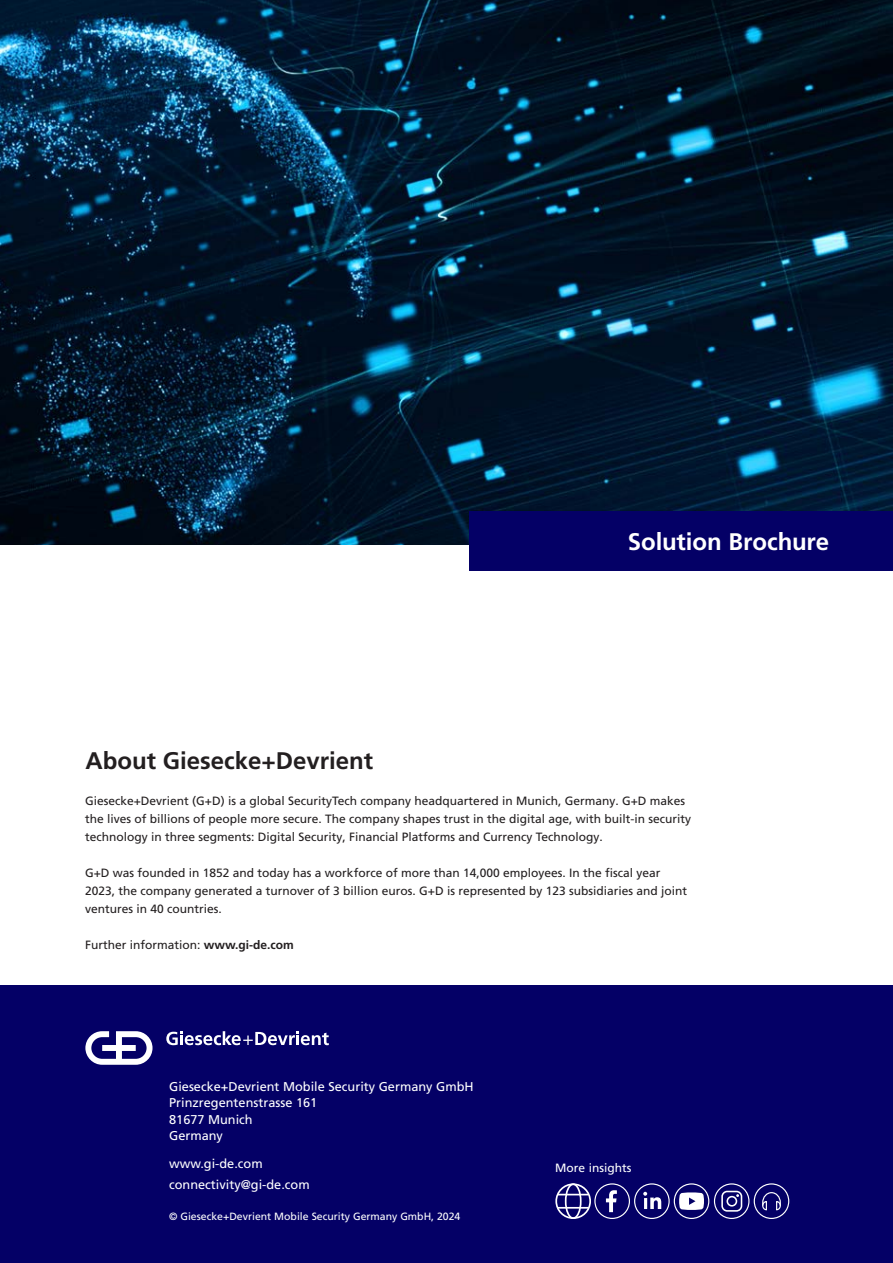
<style>
.page{position:relative;width:893px;height:1263px;background:#fff}
.page>*{position:absolute;margin:0;border:0;box-sizing:border-box;transform-origin:0 0}
.t1{font:700 24px "Frutiger LT Pro";color:#231f20}
.t2{font:700 24px "Frutiger LT Pro";letter-spacing:-.005em;color:#fff}
.t3{font:12.75px/16.5px "Frutiger LT Pro";color:#fff}
.t4{font:12px/18px "Frutiger LT Pro";color:#231f20}
.t5{font:12px "Frutiger LT Pro";color:#fff}
.t6{font:10.5px "Frutiger LT Pro";color:#fff}
.s1{font-weight:700}
</style>
<div class="page">
<img style="left:0;top:0;width:893px;height:544px">
<div style="left:0;top:985px;width:893px;height:278px;background:#040066"></div>
<svg style="left:85px;top:1031px;width:68px;height:34px"></svg>
<svg style="left:166px;top:1031px;width:163px;height:14px"></svg>
<div style="left:470px;top:512px;width:423px;height:59px;background:#040066"></div>
<svg style="left:643px;top:1192px;width:18px;height:17px"></svg>
<div style="left:634px;top:1183px;width:36px;height:36px;border:1px solid #fff;border-radius:50%"></div>
<svg style="left:606px;top:1190px;width:11px;height:22px"></svg>
<div style="left:594px;top:1183px;width:36px;height:36px;border:1px solid #fff;border-radius:50%"></div>
<div style="left:555px;top:1183px;width:36px;height:36px;border:2px solid #fff;border-radius:50%"></div>
<div style="left:565px;top:1183px;width:17px;height:36px;border:2px solid #fff;border-radius:50%"></div>
<hr style="left:558px;top:1194px;width:30px;height:1px;background:#fff">
<hr style="left:558px;top:1207px;width:30px;height:1px;background:#fff">
<svg style="left:679px;top:1192px;width:25px;height:18px"></svg>
<div style="left:674px;top:1183px;width:35px;height:36px;border:1px solid #fff;border-radius:50%"></div>
<svg style="left:762px;top:1192px;width:19px;height:19px"></svg>
<div style="left:754px;top:1183px;width:35px;height:36px;border:1px solid #fff;border-radius:50%"></div>
<div style="left:714px;top:1183px;width:35px;height:36px;border:1px solid #fff;border-radius:50%"></div>
<div style="left:721px;top:1191px;width:21px;height:21px;border:2px solid #fff;border-radius:5px"></div>
<div style="left:726px;top:1196px;width:11px;height:10px;border:2px solid #fff;border-radius:50%"></div>
<h1 class="t1" style="left:85px;top:746px;width:289px">About Giesecke+Devrient</h1>
<h1 class="t2" style="left:628px;top:528px;width:203px">Solution Brochure</h1>
<p class="t4" style="left:85px;top:792px;width:608px">Giesecke+Devrient (G+D) is a global SecurityTech company headquartered in Munich, Germany. G+D makes the lives of billions of people more secure. The company shapes trust in the digital age, with built-in security technology in three segments: Digital Security, Financial Platforms and Currency Technology.</p>
<p class="t4" style="left:85px;top:864px;width:604px">G+D was founded in 1852 and today has a workforce of more than 14,000 employees. In the fiscal year<br>2023, the company generated a turnover of 3 billion euros. G+D is represented by 123 subsidiaries and joint ventures in 40 countries.</p>
<p class="t4" style="left:85px;top:936px;width:210px">Further information: <span class="s1">www.gi-de.com</span></p>
<p class="t3" style="left:169px;top:1078px;width:306px">Giesecke+Devrient Mobile Security Germany GmbH<br>Prinzregentenstrasse 161<br>81677 Munich<br>Germany</p>
<p class="t3" style="left:169px;top:1154px;width:142px;line-height:20.4px">www.gi-de.com connectivity@gi-de.com</p>
<p class="t6" style="left:169px;top:1210px;width:293px">© Giesecke+Devrient Mobile Security Germany GmbH, 2024</p>
<p class="t5" style="left:555px;top:1161px;width:78px">More insights</p>
</div>
